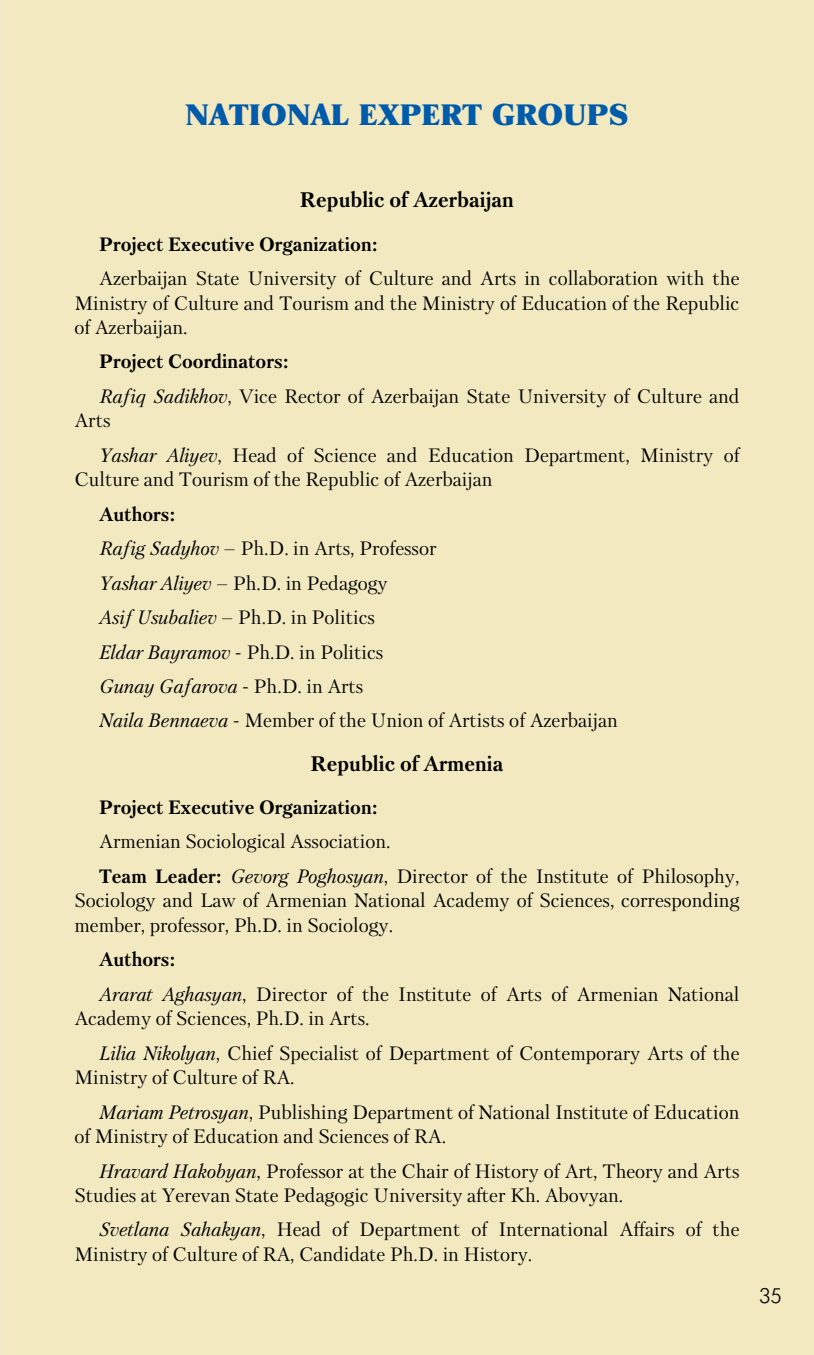
<style>
.page{position:relative;width:814px;height:1355px;background:#fff}
.page>*{position:absolute;margin:0;border:0;box-sizing:border-box;transform-origin:0 0}
.t1{font:28px "Newton XC";color:#005baa}
.t2{font:700 21px "Petersburg C";color:#000}
.t3{font:21px "Futuris C";color:#000}
.t4{font:19.25px/34.5px "Petersburg C";color:#000}
.t5{font:700 19.25px "Petersburg C";color:#000}
.s1{font-weight:700}
.s2{font-style:italic}
</style>
<div class="page">
<div style="left:0;top:0;width:814px;height:1354px;background:#f2e9c1"></div>
<h1 class="t1" style="left:185px;top:99px;width:445px">NATIONAL EXPERT GROUPS</h1>
<p class="t2" style="left:300px;top:188px;width:216px">Republic of Azerbaijan</p>
<p class="t5" style="left:99px;top:233px;width:280px">Project Executive Organization:</p>
<p class="t4" style="left:74px;top:266px;width:666px;line-height:24.5px;text-align:justify;text-indent:25px">Azerbaijan State University of Culture and Arts in collaboration with the Ministry of Culture and Tourism and the Ministry of Education of the Republic of Azerbaijan.</p>
<p class="t4" style="left:99px;top:344px;width:641px"><span class="s1">Project Coordinators:<br></span><span class="s2">Rafiq Sadikhov</span>, Vice Rector of Azerbaijan State University of Culture and</p>
<p class="t4" style="left:99px;top:403px;width:641px;text-indent:-25px">Arts<br><span class="s2">Yashar Aliyev</span>, Head of Science and Education Department, Ministry of</p>
<p class="t4" style="left:74px;top:462px;width:420px">Culture and Tourism of the Republic of Azerbaijan</p>
<p class="t4" style="left:99px;top:496px;width:520px"><span class="s1">Authors:<br></span><span class="s2">Rafig Sadyhov</span> – Ph.D. in Arts, Professor<br><span class="s2">Yashar Aliyev</span> – Ph.D. in Pedagogy<br><span class="s2">Asif Usubaliev</span> – Ph.D. in Politics<br><span class="s2">Eldar Bayramov</span> - Ph.D. in Politics<br><span class="s2">Gunay Gafarova</span> - Ph.D. in Arts<br><span class="s2">Naila Bennaeva</span> - Member of the Union of Artists of Azerbaijan</p>
<p class="t2" style="left:310px;top:751px;width:195px">Republic of Armenia</p>
<p class="t5" style="left:99px;top:796px;width:280px">Project Executive Organization:</p>
<p class="t4" style="left:99px;top:824px;width:641px">Armenian Sociological Association.<br><span class="s1">Team Leader:</span> <span class="s2">Gevorg Poghosyan</span>, Director of the Institute of Philosophy,</p>
<p class="t4" style="left:74px;top:888px;width:666px;line-height:24.5px">Sociology and Law of Armenian National Academy of Sciences, corresponding member, professor, Ph.D. in Sociology.</p>
<p class="t4" style="left:99px;top:941px;width:641px"><span class="s1">Authors:<br></span><span class="s2">Ararat Aghasyan</span>, Director of the Institute of Arts of Armenian National</p>
<p class="t4" style="left:99px;top:1000px;width:641px;text-indent:-25px">Academy of Sciences, Ph.D. in Arts.<br><span class="s2">Lilia Nikolyan</span>, Chief Specialist of Department of Contemporary Arts of the</p>
<p class="t4" style="left:99px;top:1059px;width:641px;text-indent:-25px">Ministry of Culture of RA.<br><span class="s2">Mariam Petrosyan</span>, Publishing Department of National Institute of Education</p>
<p class="t4" style="left:99px;top:1118px;width:641px;text-indent:-25px">of Ministry of Education and Sciences of RA.<br><span class="s2">Hravard Hakobyan</span>, Professor at the Chair of History of Art, Theory and Arts</p>
<p class="t4" style="left:99px;top:1177px;width:641px;text-indent:-25px">Studies at Yerevan State Pedagogic University after Kh. Abovyan.<br><span class="s2">Svetlana Sahakyan</span>, Head of Department of International Affairs of the</p>
<p class="t4" style="left:74px;top:1236px;width:459px">Ministry of Culture of RA, Candidate Ph.D. in History.</p>
<p class="t3" style="left:759px;top:1284px;width:25px">35</p>
</div>
